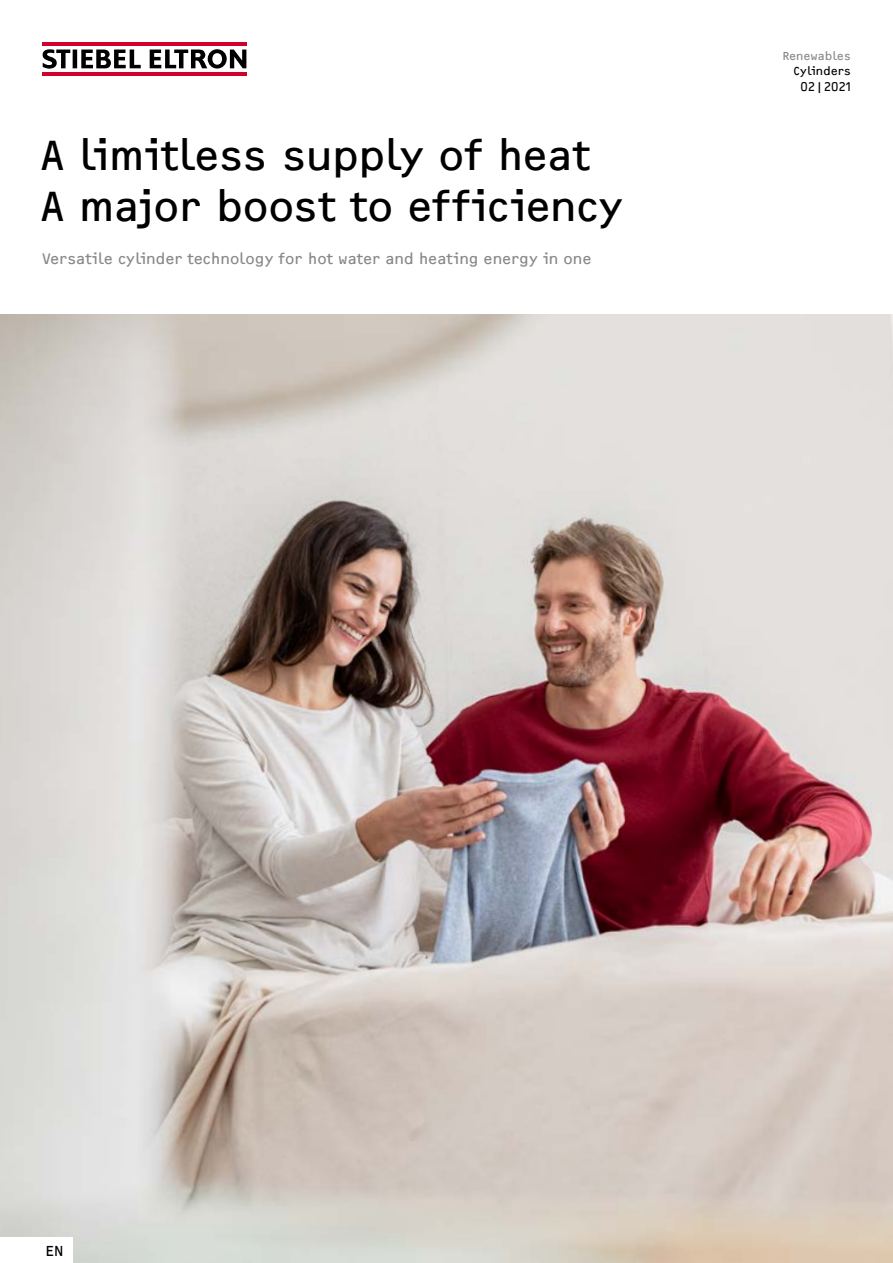
<style>
.page{position:relative;width:893px;height:1263px;background:#fff}
.page>*{position:absolute;margin:0;border:0;box-sizing:border-box;transform-origin:0 0}
.t1{font:43.5px/51px "F2 FOCR Bczyk Com";letter-spacing:-.005em;color:#000}
.t2{font:15.75px "F2 FOCR Bczyk Com";letter-spacing:.005em;color:#878988}
.t3{font:15px "F2 FOCR Bczyk Com";color:#000}
.t4{font:12px/15.8px "F2 FOCR Bczyk Com";letter-spacing:.01em;color:#000;text-align:center}
.t5{font:12px "F2 FOCR Bczyk Com";letter-spacing:.015em;color:#878988}
</style>
<div class="page">
<img style="left:0;top:315px;width:893px;height:948px">
<div style="left:0;top:1237px;width:72px;height:26px;background:#fff"></div>
<hr style="left:43px;top:43px;width:204px;height:3px;background:#cf002a">
<hr style="left:43px;top:72px;width:204px;height:3px;background:#cf002a">
<svg style="left:81px;top:50px;width:60px;height:18px"></svg>
<hr style="left:73px;top:50px;width:4px;height:18px;background:#000">
<svg style="left:150px;top:49px;width:96px;height:20px"></svg>
<svg style="left:43px;top:49px;width:27px;height:20px"></svg>
<h1 class="t1" style="left:40px;top:130px;width:584px">A limitless supply of heat<br>A major boost to efficiency</h1>
<p class="t2" style="left:43px;top:249px;width:550px">Versatile cylinder technology for hot water and heating energy in one</p>
<p class="t5" style="left:782px;top:49px;width:70px">Renewables</p>
<p class="t4" style="left:793px;top:63px;width:59px">Cylinders<br>02|2021</p>
<p class="t3" style="left:45px;top:1242px;width:20px">EN</p>
</div>
